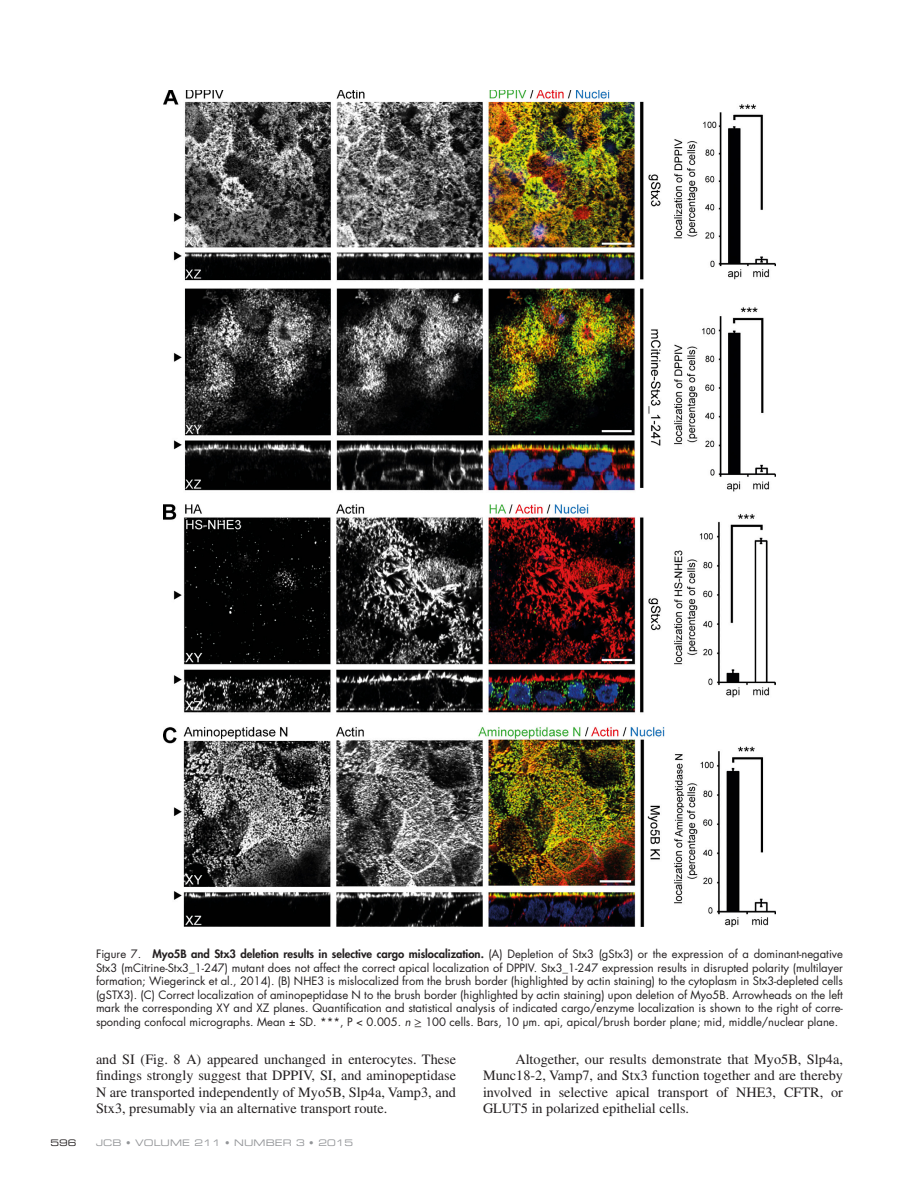
<style>
.page{position:relative;width:918px;height:1188px;background:#fff}
.page>*{position:absolute;margin:0;border:0;box-sizing:border-box;transform-origin:0 0}
.Para_Text{font:14.25px/16.5px "Times LT Std";color:#231f20;text-align:justify}
.fig_p{font:11.25px/13.5px "Futura Std";color:#231f20;text-align:justify}
.t1{font:9px "Eurostile LT Std Ex 2";letter-spacing:.01em;color:#939598}
.pageFolio{font:9px "Eurostile LT Std Ex 2";color:#231f20}
.s1{font-weight:800}
.s2{font-style:italic}
.s3{font-family:"STIX General"}
</style>
<div class="page">
<img style="left:164px;top:90px;width:612px;height:837px">
<p class="fig_p" style="left:96px;top:948px;width:749px">Figure 7. <span class="s1">Myo5B and Stx3 deletion results in selective cargo mislocalization.</span> (A) Depletion of Stx3 (gStx3) or the expression of a dominant-negative Stx3 (mCitrine-Stx3_1-247) mutant does not affect the correct apical localization of DPPIV. Stx3_1-247 expression results in disrupted polarity (multilayer formation; Wiegerinck et al., 2014). (B) NHE3 is mislocalized from the brush border (highlighted by actin staining) to the cytoplasm in Stx3-depleted cells (gSTX3). (C) Correct localization of aminopeptidase N to the brush border (highlighted by actin staining) upon deletion of Myo5B. Arrowheads on the left mark the corresponding XY and XZ planes. Quantification and statistical analysis of indicated cargo/enzyme localization is shown to the right of corre&shy;sponding confocal micrographs. Mean ± SD. ***, P &lt; 0.005. <span class="s2">n</span> <span class="s3">≥</span> 100 cells. Bars, 10 µm. api, apical/brush border plane; mid, middle/nuclear plane.</p>
<p class="Para_Text" style="left:96px;top:1050px;width:362px">and SI (Fig. 8 A) appeared unchanged in enterocytes. These findings strongly suggest that DPPIV, SI, and aminopeptidase N are transported independently of Myo5B, Slp4a, Vamp3, and Stx3, presumably via an alternative transport route.</p>
<p class="Para_Text" style="left:483px;top:1050px;width:362px;text-indent:32px">Altogether, our results demonstrate that Myo5B, Slp4a, Munc18-2, Vamp7, and Stx3 function together and are thereby involved in selective apical transport of NHE3, CFTR, or GLUT5 in polarized epithelial cells.</p>
<p class="pageFolio" style="left:50px;top:1136px;width:28px">596</p>
<p class="t1" style="left:96px;top:1136px;width:259px">JCB • VOLUME 211 • NUMBER 3 • 2015</p>
</div>
